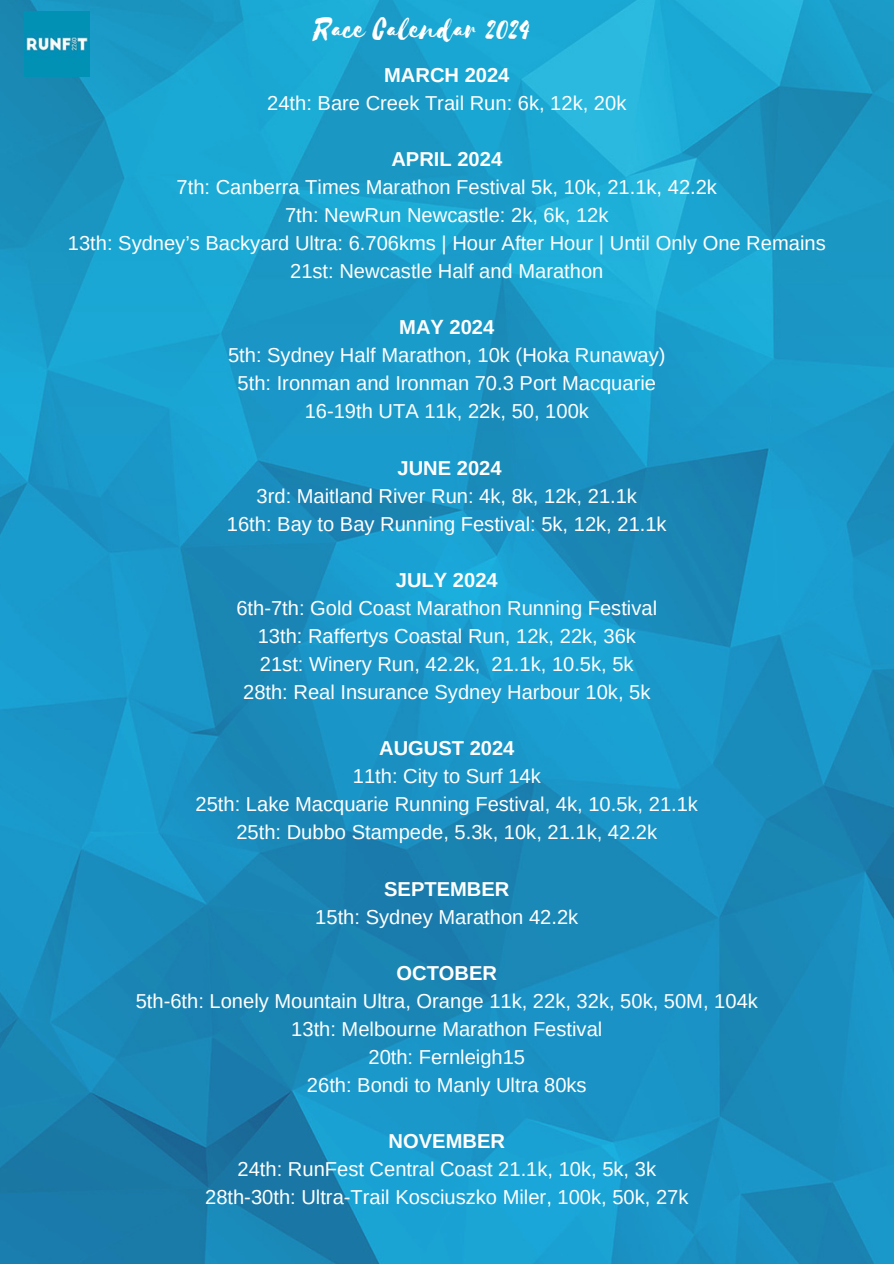
<style>
.page{position:relative;width:894px;height:1264px;background:#fff}
.page>*{position:absolute;margin:0;border:0;box-sizing:border-box;transform-origin:0 0}
.t1{font:33.6px "Selima";color:#fff}
.t2{font:20.1px "Arimo";color:#fff}
.t3{font:700 20.1px "Arimo";color:#fff}
</style>
<div class="page">
<img style="left:0;top:0;width:893px;height:1263px">
<img style="left:24px;top:11px;width:65px;height:65px">
<p class="t1" style="left:314px;top:11px;width:218px">Race Calendar 2024</p>
<p class="t3" style="left:384px;top:63px;width:127px">MARCH 2024</p>
<h1 class="t2" style="left:267px;top:91px;width:360px">24th: Bare Creek Trail Run: 6k, 12k, 20k</h1>
<p class="t3" style="left:391px;top:148px;width:112px">APRIL 2024</p>
<p class="t2" style="left:176px;top:176px;width:542px">7th: Canberra Times Marathon Festival 5k, 10k, 21.1k, 42.2k</p>
<p class="t2" style="left:285px;top:204px;width:325px">7th: NewRun Newcastle: 2k, 6k, 12k</p>
<p class="t2" style="left:68px;top:232px;width:759px">13th: Sydney’s Backyard Ultra: 6.706kms | Hour After Hour | Until Only One Remains</p>
<p class="t2" style="left:290px;top:260px;width:315px">21st: Newcastle Half and Marathon</p>
<p class="t3" style="left:399px;top:316px;width:97px">MAY 2024</p>
<p class="t2" style="left:228px;top:344px;width:439px">5th: Sydney Half Marathon, 10k (Hoka Runaway)</p>
<p class="t2" style="left:237px;top:372px;width:420px">5th: Ironman and Ironman 70.3 Port Macquarie</p>
<p class="t2" style="left:304px;top:400px;width:286px">16-19th UTA 11k, 22k, 50, 100k</p>
<p class="t3" style="left:397px;top:456px;width:105px">JUNE 2024</p>
<p class="t2" style="left:256px;top:484px;width:382px">3rd: Maitland River Run: 4k, 8k, 12k, 21.1k</p>
<p class="t2" style="left:227px;top:512px;width:441px">16th: Bay to Bay Running Festival: 5k, 12k, 21.1k</p>
<p class="t3" style="left:396px;top:568px;width:103px">JULY 2024</p>
<p class="t2" style="left:236px;top:596px;width:422px">6th-7th: Gold Coast Marathon Running Festival</p>
<p class="t2" style="left:257px;top:624px;width:379px">13th: Raffertys Coastal Run, 12k, 22k, 36k</p>
<p class="t2" style="left:260px;top:652px;width:375px">21st: Winery Run, 42.2k, 21.1k, 10.5k, 5k</p>
<p class="t2" style="left:243px;top:681px;width:409px">28th: Real Insurance Sydney Harbour 10k, 5k</p>
<p class="t3" style="left:379px;top:737px;width:137px">AUGUST 2024</p>
<p class="t2" style="left:353px;top:765px;width:189px">11th: City to Surf 14k</p>
<p class="t2" style="left:195px;top:793px;width:504px">25th: Lake Macquarie Running Festival, 4k, 10.5k, 21.1k</p>
<p class="t2" style="left:236px;top:821px;width:422px">25th: Dubbo Stampede, 5.3k, 10k, 21.1k, 42.2k</p>
<p class="t3" style="left:384px;top:877px;width:127px">SEPTEMBER</p>
<p class="t2" style="left:315px;top:905px;width:264px">15th: Sydney Marathon 42.2k</p>
<p class="t3" style="left:396px;top:961px;width:102px">OCTOBER</p>
<p class="t2" style="left:136px;top:989px;width:623px">5th-6th: Lonely Mountain Ultra, Orange 11k, 22k, 32k, 50k, 50M, 104k</p>
<p class="t2" style="left:291px;top:1017px;width:312px">13th: Melbourne Marathon Festival</p>
<p class="t2" style="left:368px;top:1045px;width:158px">20th: Fernleigh15</p>
<p class="t2" style="left:307px;top:1073px;width:281px">26th: Bondi to Manly Ultra 80ks</p>
<p class="t3" style="left:388px;top:1129px;width:118px">NOVEMBER</p>
<p class="t2" style="left:237px;top:1157px;width:420px">24th: RunFest Central Coast 21.1k, 10k, 5k, 3k</p>
<p class="t2" style="left:205px;top:1185px;width:484px">28th-30th: Ultra-Trail Kosciuszko Miler, 100k, 50k, 27k</p>
</div>
